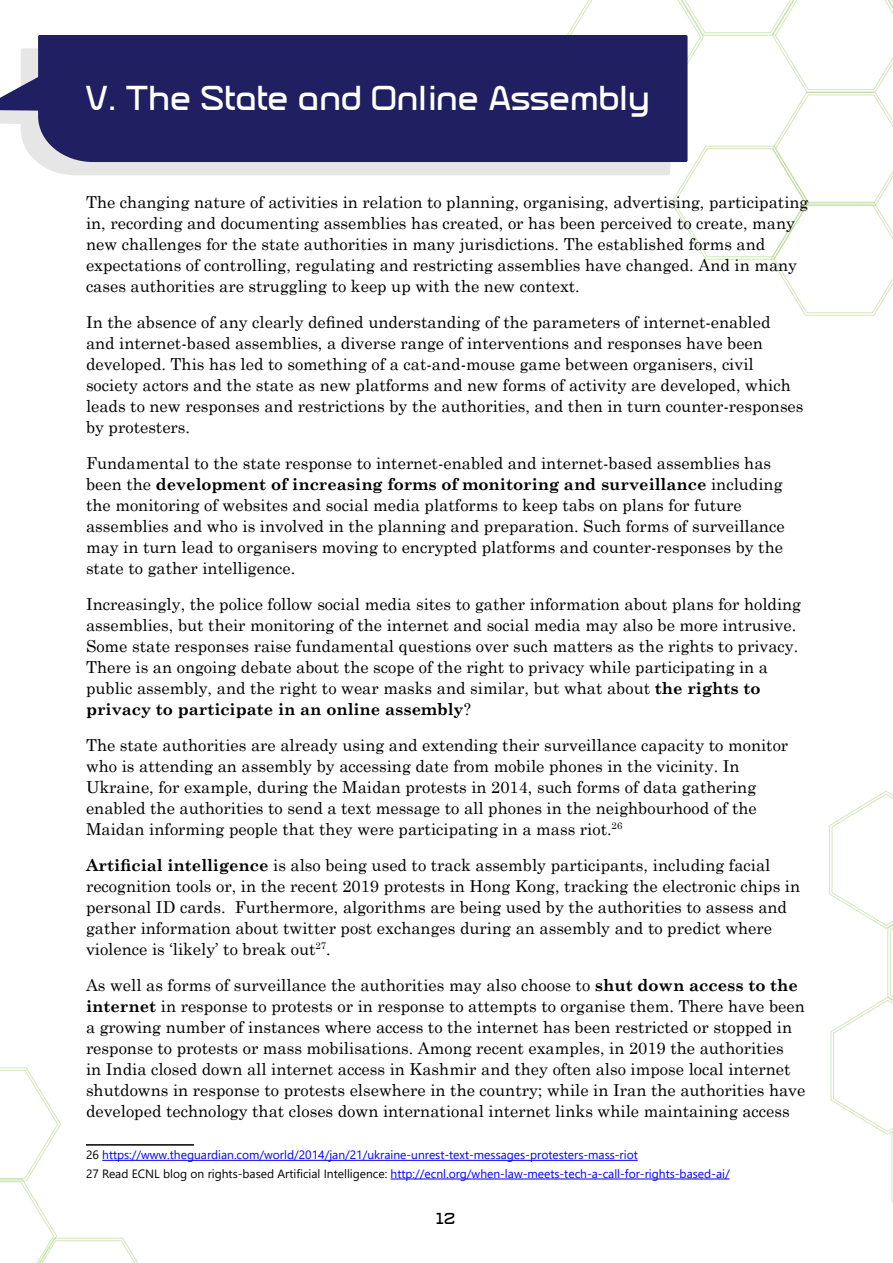
<style>
.page{position:relative;width:893px;height:1263px;background:#fff}
.page>*{position:absolute;margin:0;border:0;box-sizing:border-box;transform-origin:0 0}
.t1{font:36px "Glitch Slap";letter-spacing:.005em;color:#fff}
.t2{font:16.5px/21px "Century Schoolbook";color:#000}
.t3{font:16.5px "Glitch Slap";color:#000}
.t4{font:12px/18.6px "Segoe UI";color:#00f}
.s1{font-weight:700}
.s2{color:#000}
</style>
<div class="page">
<svg style="left:0;top:1067px;width:158px;height:196px"></svg>
<svg style="left:567px;top:0;width:326px;height:316px"></svg>
<svg style="left:829px;top:791px;width:64px;height:412px"></svg>
<div style="left:38px;top:162px;width:632px;height:13px;background:#e6e6e6"></div>
<div style="left:0;top:35px;width:688px;height:127px;background:#201f61"></div>
<hr style="left:86px;top:1144px;width:108px;height:1px;background:#000">
<hr style="left:102px;top:1160px;width:536px;height:1px;background:#00f">
<hr style="left:391px;top:1178px;width:339px;height:1px;background:#00f">
<h1 class="t1" style="left:86px;top:82px;width:567px">V. The State and Online Assembly</h1>
<p class="t2" style="left:86px;top:190px;width:724px">The changing nature of activities in relation to planning, organising, advertising, participating in, recording and documenting assemblies has created, or has been perceived to create, many new challenges for the state authorities in many jurisdictions. The established forms and expectations of controlling, regulating and restricting assemblies have changed. And in many cases authorities are struggling to keep up with the new context.</p>
<p class="t2" style="left:86px;top:310px;width:719px">In the absence of any clearly defined understanding of the parameters of internet-enabled<br>and internet-based assemblies, a diverse range of interventions and responses have been developed. This has led to something of a cat-and-mouse game between organisers, civil society actors and the state as new platforms and new forms of activity are developed, which leads to new responses and restrictions by the authorities, and then in turn counter-responses by protesters.</p>
<p class="t2" style="left:86px;top:451px;width:700px">Fundamental to the state response to internet-enabled and internet-based assemblies has been the <span class="s1">development of increasing forms of monitoring and surveillance</span> including the monitoring of websites and social media platforms to keep tabs on plans for future assemblies and who is involved in the planning and preparation. Such forms of surveillance may in turn lead to organisers moving to encrypted platforms and counter-responses by the state to gather intelligence.</p>
<p class="t2" style="left:86px;top:592px;width:717px">Increasingly, the police follow social media sites to gather information about plans for holding assemblies, but their monitoring of the internet and social media may also be more intrusive.<br>Some state responses raise fundamental questions over such matters as the rights to privacy.<br>There is an ongoing debate about the scope of the right to privacy while participating in a public assembly, and the right to wear masks and similar, but what about <span class="s1">the rights to privacy to participate in an online assembly</span>?</p>
<p class="t2" style="left:86px;top:733px;width:704px">The state authorities are already using and extending their surveillance capacity to monitor who is attending an assembly by accessing date from mobile phones in the vicinity. In Ukraine, for example, during the Maidan protests in 2014, such forms of data gathering enabled the authorities to send a text message to all phones in the neighbourhood of the Maidan informing people that they were participating in a mass riot.<sup>26</sup></p>
<p class="t2" style="left:86px;top:853px;width:716px"><span class="s1">Artificial intelligence</span> is also being used to track assembly participants, including facial recognition tools or, in the recent 2019 protests in Hong Kong, tracking the electronic chips in personal ID cards. Furthermore, algorithms are being used by the authorities to assess and gather information about twitter post exchanges during an assembly and to predict where violence is ‘likely’ to break out<sup>27</sup>.</p>
<p class="t2" style="left:86px;top:973px;width:721px">As well as forms of surveillance the authorities may also choose to <span class="s1">shut down access to the internet</span> in response to protests or in response to attempts to organise them. There have been a growing number of instances where access to the internet has been restricted or stopped in response to protests or mass mobilisations. Among recent examples, in 2019 the authorities<br>in India closed down all internet access in Kashmir and they often also impose local internet shutdowns in response to protests elsewhere in the country; while in Iran the authorities have developed technology that closes down international internet links while maintaining access</p>
<p class="t4" style="left:86px;top:1145px;width:645px"><span class="s2">26</span> https://www.theguardian.com/world/2014/jan/21/ukraine-unrest-text-messages-protesters-mass-riot<br><span class="s2">27 Read ECNL blog on rights-based Artificial Intelligence:</span> http://ecnl.org/when-law-meets-tech-a-call-for-rights-based-ai/</p>
<p class="t3" style="left:437px;top:1210px;width:21px">12</p>
</div>
